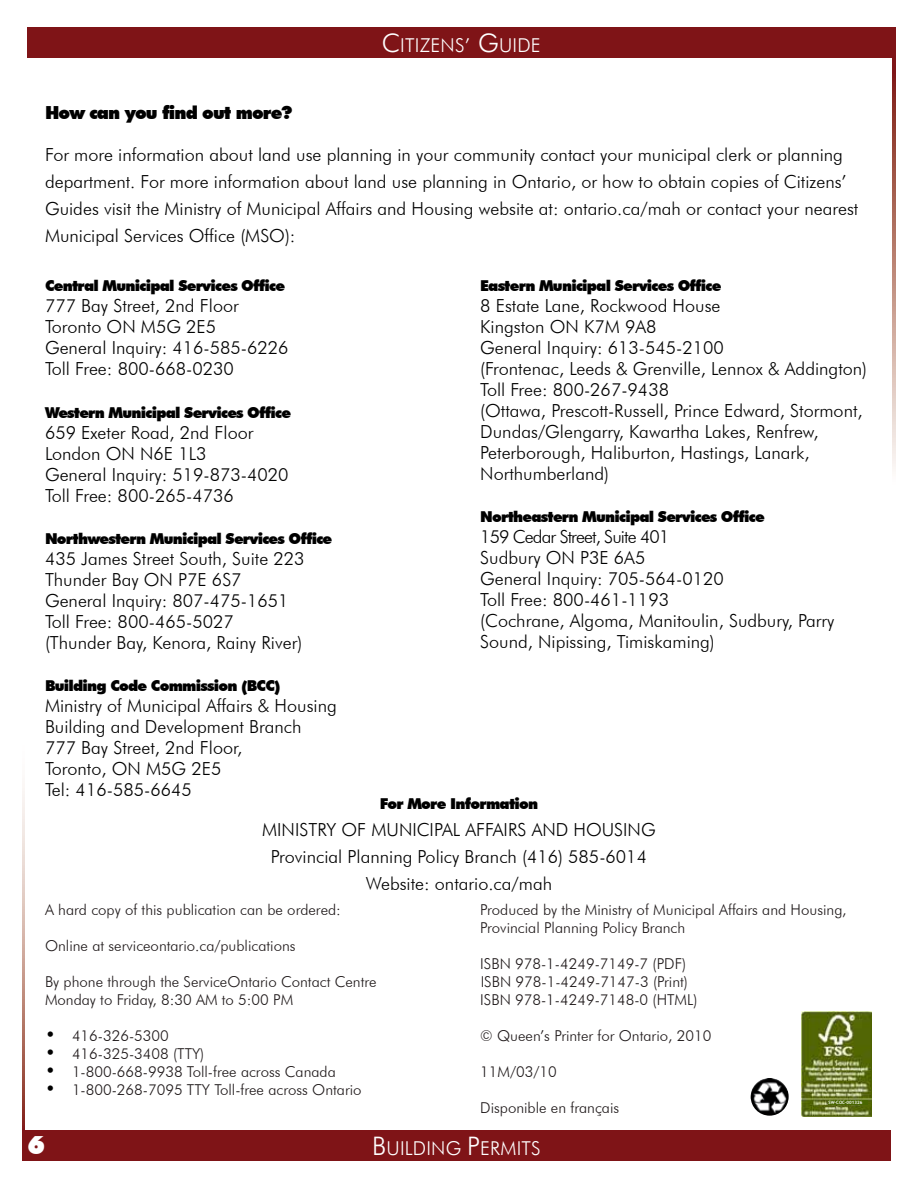
<style>
.page{position:relative;width:918px;height:1188px;background:#fff}
.page>*{position:absolute;margin:0;border:0;box-sizing:border-box;transform-origin:0 0}
.t1{font:900 25.5px "Futura BT";color:#fff}
.t2{font:300 19.2px "Futura BT";letter-spacing:.01em;color:#fff}
.t3{font:300 18px/21px "Futura BT";color:#000}
.t4{font:300 18px/21px "Futura BT";color:#000101}
.t5{font:300 18px "Futura BT";letter-spacing:-.05em;color:#000}
.t6{font:900 18px "Futura BT";letter-spacing:-.05em;color:#000}
.t7{font:300 15px/18px "Futura BT";color:#1f191a}
.t8{font:900 15px "Futura BT";letter-spacing:-.05em;color:#000}
.t9{font:700 4.5px "Trebuchet MS";color:#fff}
.s1{font-size:25.5px}
.s2{font-size:18px;color:#000}
</style>
<div class="page">
<svg style="left:22px;top:788px;width:3px;height:343px"></svg>
<div style="left:22px;top:1131px;width:869px;height:30px;background:#7f1417"></div>
<svg style="left:893px;top:57px;width:2px;height:412px"></svg>
<div style="left:27px;top:27px;width:869px;height:30px;background:#7f1417"></div>
<img style="left:751px;top:1078px;width:38px;height:38px">
<img style="left:802px;top:1012px;width:70px;height:104px">
<hr style="left:828px;top:1100px;width:40px;height:4px;background:#496700">
<p class="t2" style="left:382px;top:33px;width:160px"><span class="s1">C</span>ITIZENS’ <span class="s1">G</span>UIDE</p>
<p class="t6" style="left:45px;top:102px;width:249px">How can you find out more?</p>
<p class="t3" style="left:45px;top:141px;width:815px;line-height:27px">For more information about land use planning in your community contact your municipal clerk or planning department. For more information about land use planning in Ontario, or how to obtain copies of Citizens’ Guides visit the Ministry of Municipal Affairs and Housing website at: ontario.ca/mah or contact your nearest Municipal Services Office (MSO):</p>
<p class="t8" style="left:45px;top:277px;width:242px">Central Municipal Services Office</p>
<p class="t4" style="left:45px;top:295px;width:245px">777 Bay Street, 2nd Floor<br>Toronto ON M5G 2E5<br>General Inquiry: 416-585-6226<br>Toll Free: 800-668-0230</p>
<p class="t8" style="left:45px;top:403px;width:248px">Western Municipal Services Office</p>
<p class="t4" style="left:45px;top:422px;width:245px">659 Exeter Road, 2nd Floor<br>London ON N6E 1L3<br>General Inquiry: 519-873-4020<br>Toll Free: 800-265-4736</p>
<p class="t8" style="left:45px;top:529px;width:289px">Northwestern Municipal Services Office</p>
<p class="t3" style="left:45px;top:548px;width:261px">435 James Street South, Suite 223<br>Thunder Bay ON P7E 6S7<br>General Inquiry: 807-475-1651<br>Toll Free: 800-465-5027 (Thunder Bay, Kenora, Rainy River)</p>
<p class="t8" style="left:45px;top:676px;width:237px">Building Code Commission (BCC)</p>
<p class="t4" style="left:45px;top:695px;width:293px">Ministry of Municipal Affairs &amp; Housing<br>Building and Development Branch<br>777 Bay Street, 2nd Floor,<br>Toronto, ON M5G 2E5<br>Tel: 416-585-6645</p>
<p class="t8" style="left:480px;top:277px;width:243px">Eastern Municipal Services Office</p>
<p class="t3" style="left:480px;top:295px;width:388px">8 Estate Lane, Rockwood House<br>Kingston ON K7M 9A8<br>General Inquiry: 613-545-2100<br>(Frontenac, Leeds &amp; Grenville, Lennox &amp; Addington)<br>Toll Free: 800-267-9438<br>(Ottawa, Prescott-Russell, Prince Edward, Stormont, Dundas/Glengarry, Kawartha Lakes, Renfrew, Peterborough, Haliburton, Hastings, Lanark, Northumberland)</p>
<p class="t8" style="left:480px;top:508px;width:286px">Northeastern Municipal Services Office</p>
<p class="t5" style="left:480px;top:526px;width:191px">159 Cedar Street, Suite 401</p>
<p class="t4" style="left:480px;top:547px;width:356px">Sudbury ON P3E 6A5<br>General Inquiry: 705-564-0120<br>Toll Free: 800-461-1193<br>(Cochrane, Algoma, Manitoulin, Sudbury, Parry<br>Sound, Nipissing, Timiskaming)</p>
<p class="t8" style="left:380px;top:795px;width:160px">For More Information</p>
<p class="t3" style="left:262px;top:816px;width:395px;line-height:27px;text-align:center">MINISTRY OF MUNICIPAL AFFAIRS AND HOUSING<br>Provincial Planning Policy Branch (416) 585-6014<br>Website: ontario.ca/mah</p>
<p class="t7" style="left:45px;top:901px;width:297px">A hard copy of this publication can be ordered:</p>
<p class="t7" style="left:45px;top:937px;width:252px">Online at serviceontario.ca/publications</p>
<p class="t7" style="left:45px;top:973px;width:333px">By phone through the ServiceOntario Contact Centre<br>Monday to Friday, 8:30 AM to 5:00 PM</p>
<p class="t7" style="left:45px;top:1027px;width:125px"><span class="s2">•</span> 416-326-5300</p>
<p class="t7" style="left:45px;top:1045px;width:161px"><span class="s2">•</span> 416-325-3408 (TTY)</p>
<p class="t7" style="left:45px;top:1063px;width:292px"><span class="s2">•</span> 1-800-668-9938 Toll-free across Canada</p>
<p class="t7" style="left:45px;top:1081px;width:318px"><span class="s2">•</span> 1-800-268-7095 TTY Toll-free across Ontario</p>
<p class="t7" style="left:480px;top:901px;width:368px">Produced by the Ministry of Municipal Affairs and Housing,<br>Provincial Planning Policy Branch</p>
<p class="t7" style="left:480px;top:955px;width:219px">ISBN 978-1-4249-7149-7 (PDF)<br>ISBN 978-1-4249-7147-3 (Print)<br>ISBN 978-1-4249-7148-0 (HTML)</p>
<p class="t7" style="left:480px;top:1027px;width:233px">© Queen’s Printer for Ontario, 2010</p>
<p class="t7" style="left:480px;top:1063px;width:78px">11M/03/10</p>
<p class="t7" style="left:480px;top:1099px;width:140px">Disponible en français</p>
<p class="t9" style="left:828px;top:1099px;width:35px">SW-COC-001326</p>
<h1 class="t1" style="left:27px;top:1130px;width:19px">6</h1>
<p class="t2" style="left:372px;top:1137px;width:170px"><span class="s1">B</span>UILDING <span class="s1">P</span>ERMITS</p>
</div>
